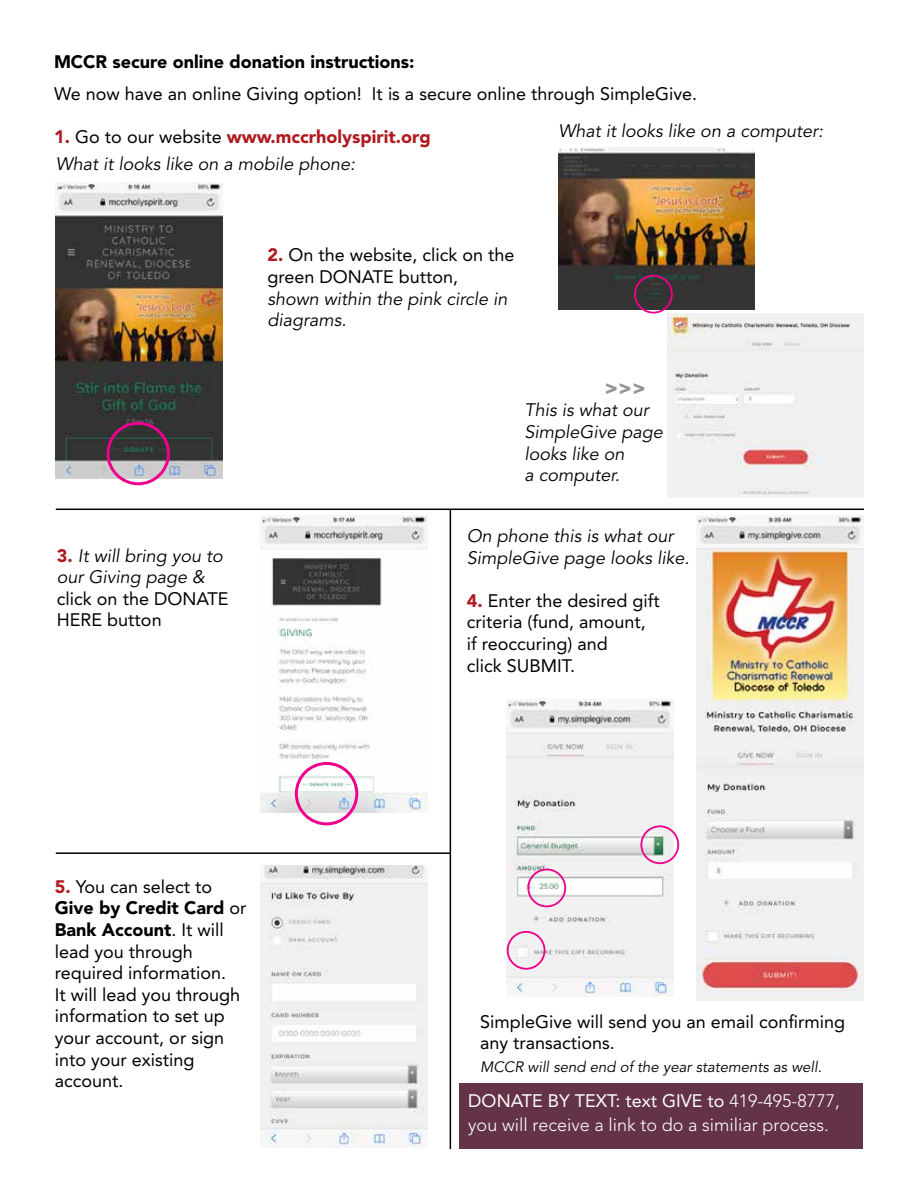
<style>
.page{position:relative;width:918px;height:1188px;background:#fff}
.page>*{position:absolute;margin:0;border:0;box-sizing:border-box;transform-origin:0 0}
.t1{font:900 20.85px "Avenir";color:#939598}
.t2{font:18px/21.6px "Avenir";color:#000}
.t3{font:italic 18px/21.6px "Avenir";color:#000}
.t4{font:300 18px/24px "Avenir";color:#fff}
.t5{font:900 18px "Avenir";color:#000}
.t6{font:italic 15px "Avenir";color:#000}
.s1{font-weight:900;font-style:normal;color:#af1b20}
.s2{font-style:normal}
.s3{font-weight:900;color:#af1b20}
.s4{font-weight:900}
.s5{font-weight:400}
</style>
<div class="page">
<div style="left:460px;top:1083px;width:403px;height:65px;background:#643347"></div>
<img style="left:56px;top:182px;width:167px;height:297px">
<img style="left:260px;top:516px;width:167px;height:296px">
<img style="left:668px;top:314px;width:196px;height:183px">
<img style="left:558px;top:147px;width:196px;height:162px">
<div style="left:634px;top:275px;width:39px;height:39px;border:2px solid #ec008c;border-radius:50%"></div>
<div style="left:107px;top:422px;width:63px;height:63px;border:3px solid #ec008c;border-radius:50%"></div>
<hr style="left:56px;top:509px;width:808px;height:1px;background:#000">
<div style="left:295px;top:762px;width:63px;height:63px;border:3px solid #ec008c;border-radius:50%"></div>
<img style="left:507px;top:700px;width:167px;height:296px">
<img style="left:697px;top:516px;width:167px;height:484px">
<img style="left:260px;top:866px;width:167px;height:282px">
<div style="left:640px;top:825px;width:39px;height:39px;border:2px solid #ec008c;border-radius:50%"></div>
<div style="left:527px;top:869px;width:39px;height:38px;border:2px solid #ec008c;border-radius:50%"></div>
<div style="left:507px;top:931px;width:38px;height:39px;border:2px solid #ec008c;border-radius:50%"></div>
<hr style="left:56px;top:852px;width:394px;height:2px;background:#000">
<hr style="left:450px;top:509px;width:1px;height:640px;background:#000">
<p class="t5" style="left:54px;top:51px;width:362px">MCCR secure online donation instructions:</p>
<p class="t2" style="left:54px;top:83px;width:644px">We now have an online Giving option! It is a secure online through SimpleGive.</p>
<p class="t3" style="left:54px;top:124px;width:378px;line-height:27.3px"><span class="s1">1.</span> <span class="s2">Go to our website</span> <span class="s1">www.mccrholyspirit.org<br></span>What it looks like on a mobile phone:</p>
<p class="t3" style="left:558px;top:120px;width:266px">What it looks like on a computer:</p>
<p class="t3" style="left:57px;top:545px;width:167px"><span class="s1">3.</span> It will bring you to our Giving page &amp;</p>
<p class="t2" style="left:57px;top:588px;width:173px">click on the DONATE<br>HERE button</p>
<p class="t2" style="left:267px;top:244px;width:249px"><span class="s3">2.</span> On the website, click on the green DONATE button,</p>
<p class="t3" style="left:267px;top:288px;width:241px">shown within the pink circle in diagrams.</p>
<p class="t1" style="left:604px;top:375px;width:43px">&gt;&gt;&gt;</p>
<p class="t3" style="left:524px;top:400px;width:140px">This is what our<br>SimpleGive page looks like on<br>a computer.</p>
<p class="t3" style="left:467px;top:525px;width:224px">On phone this is what our<br>SimpleGive page looks like.</p>
<p class="t2" style="left:467px;top:590px;width:195px"><span class="s3">4.</span> Enter the desired gift criteria (fund, amount, if reoccuring) and<br>click SUBMIT.</p>
<p class="t2" style="left:55px;top:876px;width:193px"><span class="s3">5.</span> You can select to<br><span class="s4">Give by Credit Card</span> or<br><span class="s4">Bank Account</span>. It will lead you through required information.<br>It will lead you through information to set up your account, or sign into your existing account.</p>
<p class="t2" style="left:480px;top:1011px;width:367px">SimpleGive will send you an email confirming any transactions.</p>
<p class="t6" style="left:480px;top:1058px;width:343px">MCCR will send end of the year statements as well.</p>
<p class="t4" style="left:468px;top:1088px;width:373px"><span class="s5">DONATE BY TEXT: text GIVE to</span> 419-495-8777, you will receive a link to do a similiar process.</p>
</div>
